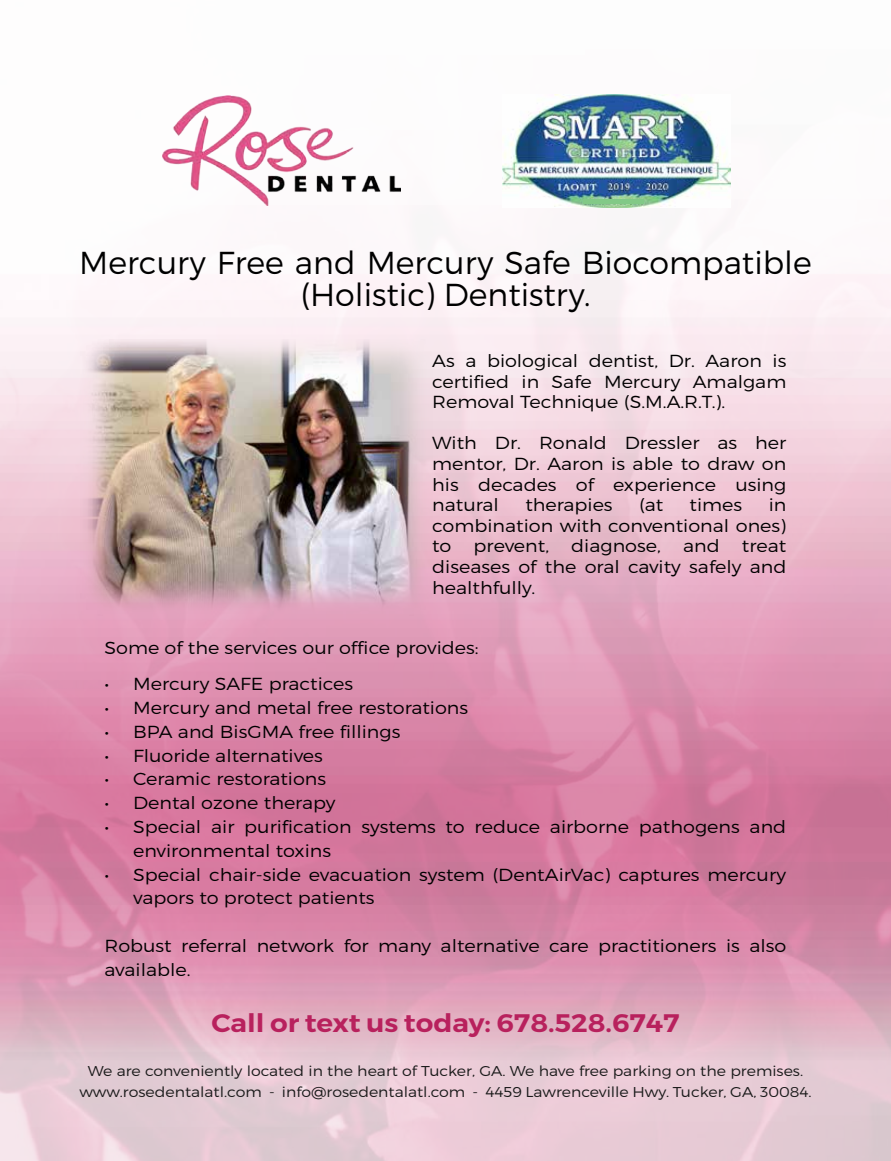
<style>
.page{position:relative;width:891px;height:1161px;background:#fff}
.page>*{position:absolute;margin:0;border:0;box-sizing:border-box;transform-origin:0 0}
.t1{font:300 31.65px/31.7px "Montserrat";color:#000;text-align:center}
.t2{font:600 25.35px "Montserrat";color:#b8215d;scale:1.1 1}
.t3{font:300 17.4px/20.5px "Montserrat";color:#000;text-align:justify;scale:1.1 1}
.t4{font:300 14.25px/20.5px "Montserrat";color:#1a1a1a;text-align:center;scale:1.1 1}
</style>
<div class="page">
<img style="left:162px;top:95px;width:239px;height:110px">
<img style="left:80px;top:339px;width:353px;height:276px">
<img style="left:502px;top:94px;width:228px;height:113px">
<div style="left:583px;top:199px;width:61px;height:5px;background:#82c987"></div>
<img style="left:599px;top:180px;width:78px;height:12px">
<h1 class="t1" style="left:79px;top:247px;width:734px">Mercury Free and Mercury Safe Biocompatible (Holistic) Dentistry.</h1>
<p class="t3" style="left:432px;top:350px;width:323px">As a biological dentist, Dr. Aaron is certified in Safe Mercury Amalgam Removal Technique (S.M.A.R.T.).</p>
<p class="t3" style="left:432px;top:433px;width:323px">With Dr. Ronald Dressler as her mentor, Dr. Aaron is able to draw on his decades of experience using natural</p>
<p class="t3" style="left:525px;top:494px;width:81px">therapies</p>
<p class="t3" style="left:639px;top:494px;width:23px">(at</p>
<p class="t3" style="left:690px;top:494px;width:49px">times</p>
<p class="t3" style="left:432px;top:494px;width:323px;text-indent:336px">in combination with conventional ones) to</p>
<p class="t3" style="left:474px;top:536px;width:70px">prevent,</p>
<p class="t3" style="left:571px;top:536px;width:83px">diagnose,</p>
<p class="t3" style="left:683px;top:536px;width:35px">and</p>
<p class="t3" style="left:432px;top:536px;width:323px;text-indent:310px">treat diseases of the oral cavity safely and healthfully.</p>
<p class="t3" style="left:105px;top:637px;width:342px">Some of the services our office provides:</p>
<p class="t3" style="left:105px;top:674px;width:228px">• Mercury SAFE practices</p>
<p class="t3" style="left:105px;top:697px;width:332px">• Mercury and metal free restorations</p>
<p class="t3" style="left:105px;top:721px;width:271px">• BPA and BisGMA free fillings</p>
<p class="t3" style="left:105px;top:745px;width:200px">• Fluoride alternatives</p>
<p class="t3" style="left:105px;top:769px;width:203px">• Ceramic restorations</p>
<p class="t3" style="left:105px;top:793px;width:211px">• Dental ozone therapy</p>
<p class="t3" style="left:133px;top:815px;width:595px;line-height:23.9px;text-indent:-29px">• Special air purification systems to reduce airborne pathogens and environmental toxins</p>
<p class="t3" style="left:133px;top:862px;width:595px;line-height:23.9px;text-indent:-29px">• Special chair-side evacuation system (DentAirVac) captures mercury vapors to protect patients</p>
<p class="t3" style="left:105px;top:934px;width:621px;line-height:23.9px">Robust referral network for many alternative care practitioners is also available.</p>
<h2 class="t2" style="left:211px;top:1007px;width:427px">Call or text us today: 678.528.6747</h2>
<p class="t4" style="left:79px;top:1061px;width:667px">We are conveniently located in the heart of Tucker, GA. We have free parking on the premises. www.rosedentalatl.com - info@rosedentalatl.com - 4459 Lawrenceville Hwy. Tucker, GA, 30084.</p>
</div>
